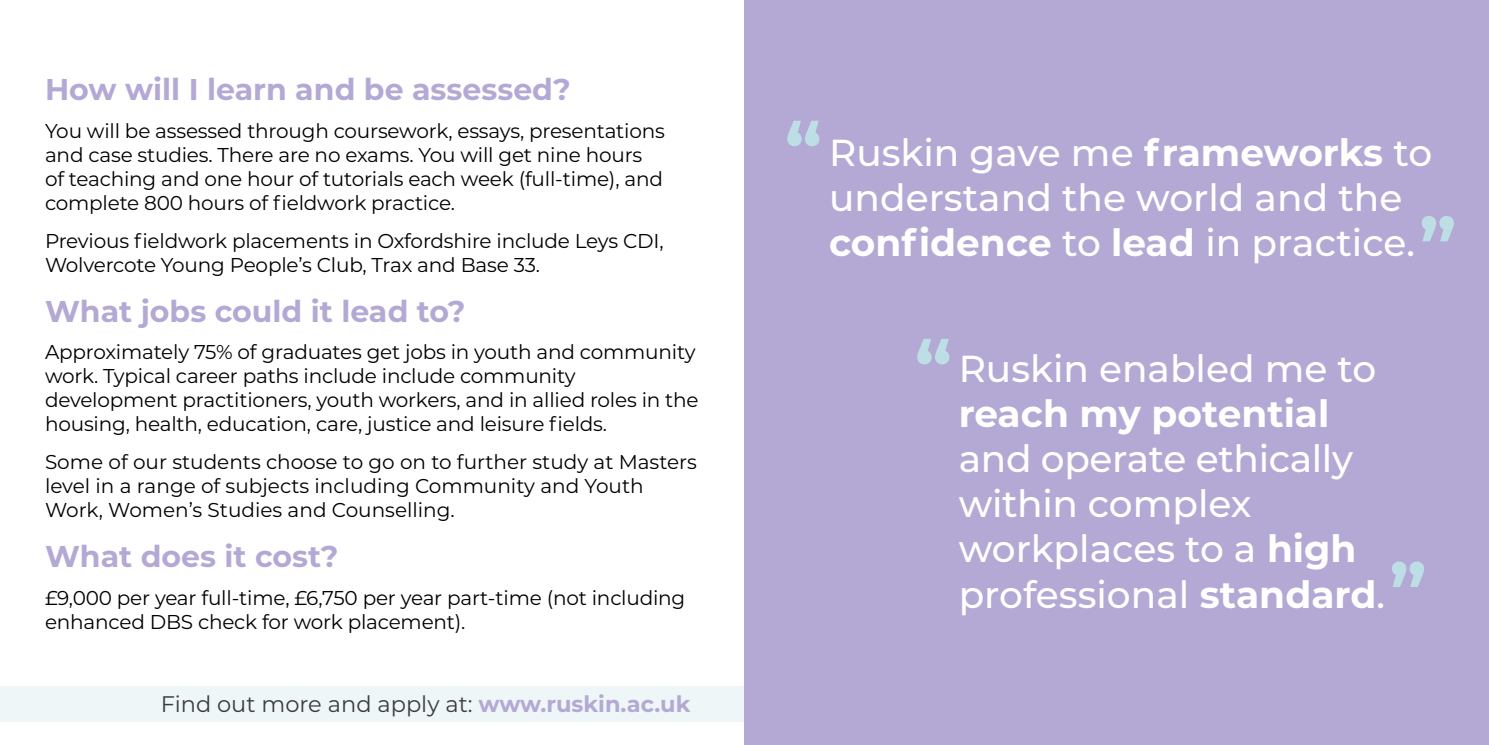
<style>
.page{position:relative;width:1489px;height:745px;background:#fff}
.page>*{position:absolute;margin:0;border:0;box-sizing:border-box;transform-origin:0 0}
.t1{font:700 75px "Montserrat";color:#bcdee4}
.t2{font:500 37.5px/45px "Montserrat";letter-spacing:-.005em;color:#fff}
.t3{font:700 37.5px "Montserrat";color:#fff}
.t4{font:700 30px "Montserrat";color:#b4a9d4}
.t5{font:22.5px "Montserrat";color:#3c3c3b}
.t6{font:20px/24px "Montserrat";letter-spacing:-.01em;color:#000}
.s1{font-weight:700;color:#b4a9d4}
.s2{font-weight:700}
</style>
<div class="page">
<div style="left:0;top:686px;width:744px;height:35px;background:#eef6f8"></div>
<div style="left:744px;top:0;width:744px;height:744px;background:#b4a9d4"></div>
<h3 class="t4" style="left:45px;top:68px;width:527px">How will I learn and be assessed?</h3>
<p class="t6" style="left:45px;top:118px;width:621px">You will be assessed through coursework, essays, presentations and case studies. There are no exams. You will get nine hours of teaching and one hour of tutorials each week (full-time), and complete 800 hours of fieldwork practice.</p>
<p class="t6" style="left:45px;top:228px;width:620px">Previous fieldwork placements in Oxfordshire include Leys CDI,<br>Wolvercote Young People’s Club, Trax and Base 33.</p>
<h3 class="t4" style="left:45px;top:289px;width:422px">What jobs could it lead to?</h3>
<p class="t6" style="left:45px;top:339px;width:655px">Approximately 75% of graduates get jobs in youth and community work. Typical career paths include include community development practitioners, youth workers, and in allied roles in the housing, health, education, care, justice and leisure fields.</p>
<p class="t6" style="left:45px;top:449px;width:653px">Some of our students choose to go on to further study at Masters level in a range of subjects including Community and Youth<br>Work, Women’s Studies and Counselling.</p>
<h3 class="t4" style="left:45px;top:534px;width:295px">What does it cost?</h3>
<p class="t6" style="left:45px;top:584px;width:642px">£9,000 per year full-time, £6,750 per year part-time (not including enhanced DBS check for work placement).</p>
<p class="t5" style="left:161px;top:688px;width:531px">Find out more and apply at: <span class="s1">www.ruskin.ac.uk</span></p>
<h1 class="t1" style="left:784px;top:96px;width:39px">“</h1>
<h2 class="t2" style="left:829px;top:128px;width:604px">Ruskin gave me <span class="s2">frameworks</span> to understand the world and the <span class="s2">confidence</span> to <span class="s2">lead</span> in practice.</h2>
<h1 class="t1" style="left:1456px;top:266px;width:39px;rotate:-180deg">“</h1>
<h1 class="t1" style="left:914px;top:313px;width:39px">“</h1>
<h2 class="t2" style="left:958px;top:344px;width:419px">Ruskin enabled me to</h2>
<h2 class="t3" style="left:958px;top:386px;width:372px">reach my potential</h2>
<h2 class="t2" style="left:958px;top:434px;width:427px">and operate ethically within complex workplaces to a <span class="s2">high </span>professional <span class="s2">standard</span>.</h2>
<h1 class="t1" style="left:1426px;top:611px;width:39px;rotate:-180deg">“</h1>
</div>
